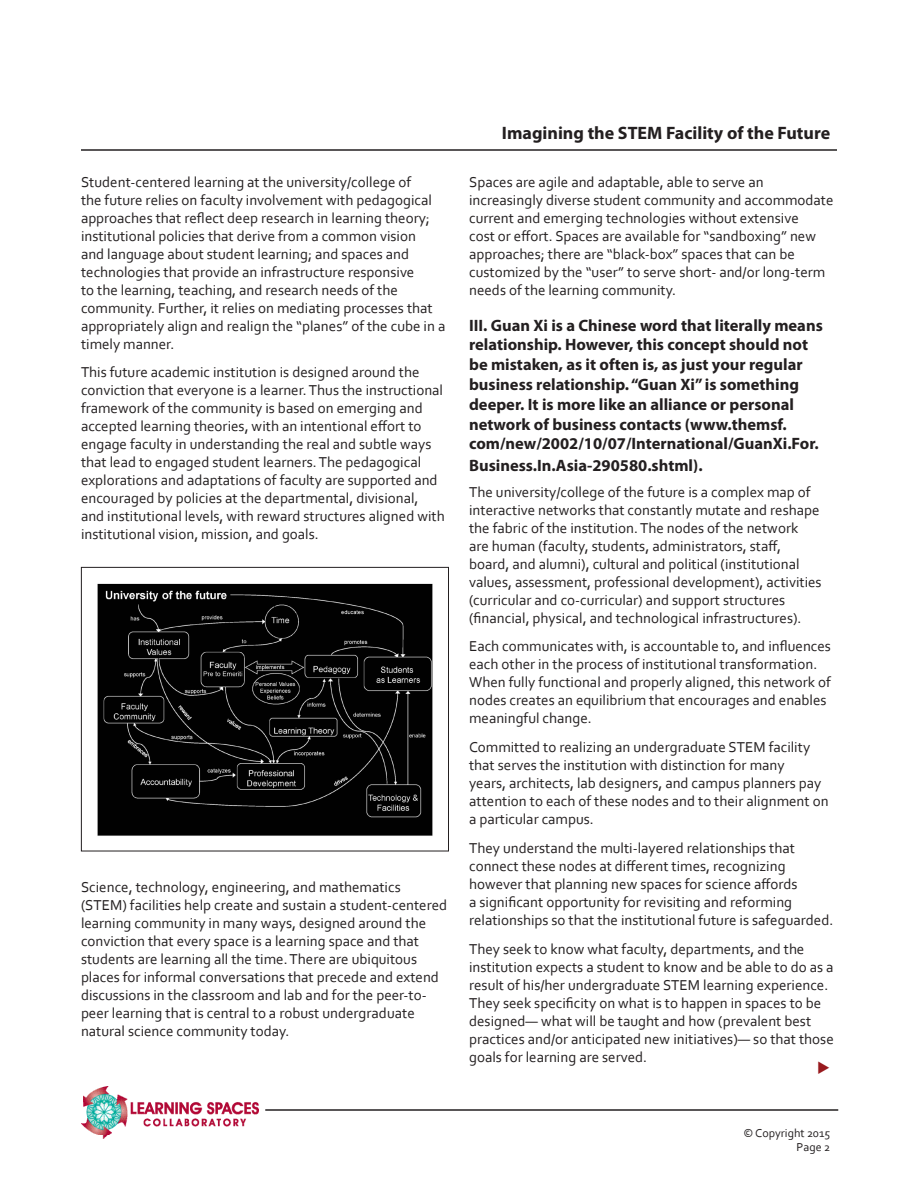
<style>
.page{position:relative;width:918px;height:1188px;background:#fff}
.page>*{position:absolute;margin:0;border:0;box-sizing:border-box;transform-origin:0 0}
.Title_-_Other_Pages{font:700 18px "Myriad Pro";color:#231f20}
.Subheading_2{font:700 16.5px/19.8px "Myriad Pro";color:#231f20}
.Body_Text{font:15px/18px "Corbel";color:#231f20}
.t1{font:12px "Corbel";color:#231f20}
</style>
<div class="page">
<hr style="left:81px;top:149px;width:756px;height:2px;background:#231f20">
<img style="left:81px;top:1087px;width:177px;height:52px">
<hr style="left:265px;top:1109px;width:573px;height:2px;background:#231f20">
<img style="left:97px;top:583px;width:336px;height:253px">
<div style="left:81px;top:567px;width:368px;height:284px;border:1px solid #231f20"></div>
<p class="Body_Text" style="left:81px;top:172px;width:366px">Student-centered learning at the university/college of<br>the future relies on faculty involvement with pedagogical approaches that reflect deep research in learning theory; institutional policies that derive from a common vision<br>and language about student learning; and spaces and technologies that provide an infrastructure responsive<br>to the learning, teaching, and research needs of the community. Further, it relies on mediating processes that appropriately align and realign the “planes” of the cube in a timely manner.</p>
<p class="Body_Text" style="left:81px;top:363px;width:365px">This future academic institution is designed around the conviction that everyone is a learner. Thus the instructional framework of the community is based on emerging and accepted learning theories, with an intentional effort to engage faculty in understanding the real and subtle ways that lead to engaged student learners. The pedagogical explorations and adaptations of faculty are supported and encouraged by policies at the departmental, divisional, and institutional levels, with reward structures aligned with institutional vision, mission, and goals.</p>
<p class="Body_Text" style="left:81px;top:878px;width:368px">Science, technology, engineering, and mathematics (STEM) facilities help create and sustain a student-centered learning community in many ways, designed around the conviction that every space is a learning space and that students are learning all the time. There are ubiquitous places for informal conversations that precede and extend discussions in the classroom and lab and for the peer-to&shy;peer learning that is central to a robust undergraduate natural science community today.</p>
<p class="Title_-_Other_Pages" style="left:502px;top:121px;width:330px">Imagining the STEM Facility of the Future</p>
<p class="Body_Text" style="left:469px;top:172px;width:366px">Spaces are agile and adaptable, able to serve an increasingly diverse student community and accommodate current and emerging technologies without extensive<br>cost or effort. Spaces are available for “sandboxing” new approaches; there are “black-box” spaces that can be customized by the “user” to serve short- and/or long-term needs of the learning community.</p>
<p class="Subheading_2" style="left:469px;top:315px;width:355px">III. Guan Xi is a Chinese word that literally means relationship. However, this concept should not be mistaken, as it often is, as just your regular business relationship. “Guan Xi” is something deeper. It is more like an alliance or personal network of business contacts (www.themsf. com/new/2002/10/07/International/GuanXi.For.</p>
<p class="Subheading_2" style="left:469px;top:455px;width:235px">Business.In.Asia-290580.shtml).</p>
<p class="Body_Text" style="left:469px;top:482px;width:354px">The university/college of the future is a complex map of interactive networks that constantly mutate and reshape the fabric of the institution. The nodes of the network are human (faculty, students, administrators, staff, board, and alumni), cultural and political (institutional values, assessment, professional development), activities (curricular and co-curricular) and support structures (financial, physical, and technological infrastructures).</p>
<p class="Body_Text" style="left:469px;top:637px;width:363px">Each communicates with, is accountable to, and influences each other in the process of institutional transformation.<br>When fully functional and properly aligned, this network of nodes creates an equilibrium that encourages and enables meaningful change.</p>
<p class="Body_Text" style="left:469px;top:738px;width:361px">Committed to realizing an undergraduate STEM facility that serves the institution with distinction for many<br>years, architects, lab designers, and campus planners pay attention to each of these nodes and to their alignment on a particular campus.</p>
<p class="Body_Text" style="left:469px;top:839px;width:366px">They understand the multi-layered relationships that connect these nodes at different times, recognizing however that planning new spaces for science affords<br>a significant opportunity for revisiting and reforming relationships so that the institutional future is safeguarded.</p>
<p class="Body_Text" style="left:469px;top:939px;width:366px">They seek to know what faculty, departments, and the institution expects a student to know and be able to do as a result of his/her undergraduate STEM learning experience.<br>They seek specificity on what is to happen in spaces to be designed— what will be taught and how (prevalent best practices and/or anticipated new initiatives)— so that those goals for learning are served.</p>
<p class="t1" style="left:744px;top:1125px;width:88px">© Copyright 2015</p>
<p class="t1" style="left:797px;top:1140px;width:35px">Page 2</p>
</div>
